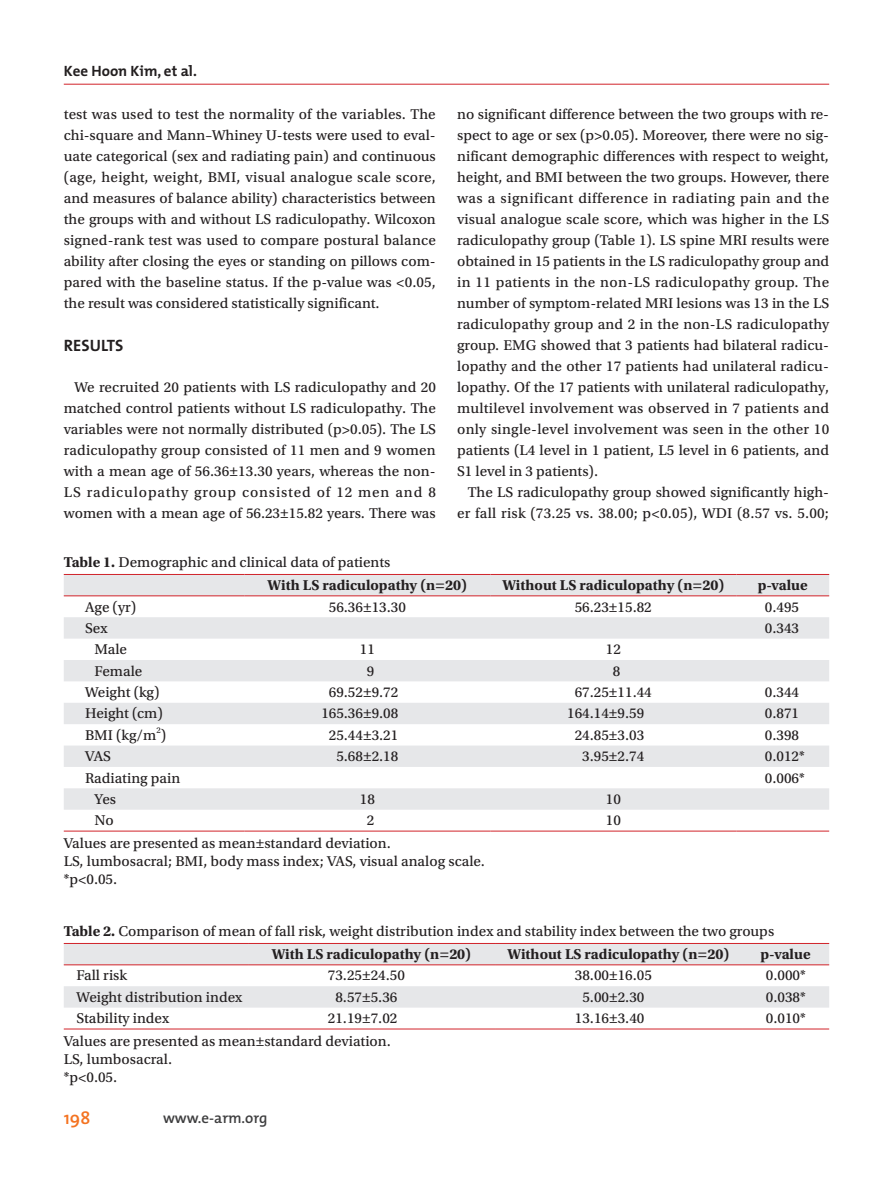
<style>
.page{position:relative;width:893px;height:1191px;background:#fff}
.page>*{position:absolute;margin:0;border:0;box-sizing:border-box;transform-origin:0 0}
.t1{font:600 18px "The Mix";color:#f47321}
.서론{font:700 16.5px "The Mix";color:#231f20}
.바탕글{font:15px/21px "Utopia Std Capt";color:#231f20;text-align:justify}
.표{font:15px "Utopia Std Capt";color:#231f20}
.표1라인{font:700 15px "Utopia Std";color:#231f20}
.t2{font:700 15px "The Mix";color:#231f20}
.t3{font:600 15px "The Mix";color:#3e3e3f}
.표-2{font:8.7px "Utopia Std Capt";color:#231f20}
.s1{font-family:"Utopia Std";font-weight:700}
</style>
<div class="page">
<hr style="left:64px;top:84px;width:765px;height:1px;background:#d1232a">
<svg style="left:64px;top:575px;width:765px;height:234px;fill:#e6e7e9"></svg>
<hr style="left:64px;top:574px;width:180px;height:1px;background:#d1232a">
<hr style="left:244px;top:574px;width:246px;height:1px;background:#d1232a">
<hr style="left:490px;top:574px;width:246px;height:1px;background:#d1232a">
<hr style="left:736px;top:574px;width:93px;height:1px;background:#d1232a">
<hr style="left:64px;top:595px;width:180px;height:1px;background:#d1232a">
<hr style="left:244px;top:595px;width:246px;height:1px;background:#d1232a">
<hr style="left:490px;top:595px;width:246px;height:1px;background:#d1232a">
<hr style="left:736px;top:595px;width:93px;height:1px;background:#d1232a">
<hr style="left:64px;top:830px;width:180px;height:1px;background:#d1232a">
<hr style="left:244px;top:830px;width:246px;height:1px;background:#d1232a">
<hr style="left:490px;top:830px;width:246px;height:1px;background:#d1232a">
<hr style="left:736px;top:830px;width:93px;height:1px;background:#d1232a">
<svg style="left:64px;top:944px;width:765px;height:63px;fill:#e6e7e9"></svg>
<hr style="left:64px;top:943px;width:184px;height:1px;background:#d1232a">
<hr style="left:248px;top:943px;width:247px;height:1px;background:#d1232a">
<hr style="left:495px;top:943px;width:247px;height:1px;background:#d1232a">
<hr style="left:742px;top:943px;width:87px;height:1px;background:#d1232a">
<hr style="left:64px;top:964px;width:184px;height:1px;background:#d1232a">
<hr style="left:248px;top:964px;width:247px;height:1px;background:#d1232a">
<hr style="left:495px;top:964px;width:247px;height:1px;background:#d1232a">
<hr style="left:742px;top:964px;width:87px;height:1px;background:#d1232a">
<hr style="left:64px;top:1028px;width:184px;height:1px;background:#d1232a">
<hr style="left:248px;top:1028px;width:247px;height:1px;background:#d1232a">
<hr style="left:495px;top:1028px;width:247px;height:1px;background:#d1232a">
<hr style="left:742px;top:1028px;width:87px;height:1px;background:#d1232a">
<p class="t2" style="left:64px;top:59px;width:135px">Kee Hoon Kim, et al.</p>
<p class="바탕글" style="left:64px;top:104px;width:374px">test was used to test the normality of the variables. The chi-square and Mann–Whiney U-tests were used to eval&shy;uate categorical (sex and radiating pain) and continuous (age, height, weight, BMI, visual analogue scale score, and measures of balance ability) characteristics between the groups with and without LS radiculopathy. Wilcoxon signed-rank test was used to compare postural balance ability after closing the eyes or standing on pillows com&shy;pared with the baseline status. If the p-value was &lt;0.05, the result was considered statistically significant.</p>
<p class="서론" style="left:64px;top:332px;width:61px">RESULTS</p>
<p class="바탕글" style="left:64px;top:377px;width:374px;text-indent:11px">We recruited 20 patients with LS radiculopathy and 20 matched control patients without LS radiculopathy. The variables were not normally distributed (p&gt;0.05). The LS radiculopathy group consisted of 11 men and 9 women with a mean age of 56.36±13.30 years, whereas the non-LS radiculopathy group consisted of 12 men and 8 women with a mean age of 56.23±15.82 years. There was</p>
<p class="바탕글" style="left:457px;top:104px;width:374px">no significant difference between the two groups with re&shy;spect to age or sex (p&gt;0.05). Moreover, there were no sig&shy;nificant demographic differences with respect to weight, height, and BMI between the two groups. However, there was a significant difference in radiating pain and the visual analogue scale score, which was higher in the LS radiculopathy group (Table 1). LS spine MRI results were obtained in 15 patients in the LS radiculopathy group and in 11 patients in the non-LS radiculopathy group. The number of symptom-related MRI lesions was 13 in the LS radiculopathy group and 2 in the non-LS radiculopathy group. EMG showed that 3 patients had bilateral radicu&shy;lopathy and the other 17 patients had unilateral radicu&shy;lopathy. Of the 17 patients with unilateral radiculopathy, multilevel involvement was observed in 7 patients and only single-level involvement was seen in the other 10 patients (L4 level in 1 patient, L5 level in 6 patients, and S1 level in 3 patients).</p>
<p class="바탕글" style="left:457px;top:482px;width:374px;text-align:right">The LS radiculopathy group showed significantly high&shy;er fall risk (73.25 vs. 38.00; p&lt;0.05), WDI (8.57 vs. 5.00;</p>
<p class="표" style="left:64px;top:554px;width:328px"><span class="s1">Table 1.</span> Demographic and clinical data of patients</p>
<p class="표1라인" style="left:268px;top:576px;width:201px">With LS radiculopathy (n=20)</p>
<p class="표1라인" style="left:502px;top:576px;width:224px">Without LS radiculopathy (n=20)</p>
<p class="표1라인" style="left:758px;top:576px;width:52px">p-value</p>
<p class="표" style="left:85px;top:598px;width:53px">Age (yr)</p>
<p class="표" style="left:329px;top:598px;width:79px">56.36±13.30</p>
<p class="표" style="left:575px;top:598px;width:79px">56.23±15.82</p>
<p class="표" style="left:765px;top:598px;width:36px">0.495</p>
<p class="표" style="left:85px;top:620px;width:24px">Sex</p>
<p class="표" style="left:765px;top:620px;width:36px">0.343</p>
<p class="표" style="left:95px;top:641px;width:34px">Male</p>
<p class="표" style="left:360px;top:641px;width:17px">11</p>
<p class="표" style="left:606px;top:641px;width:17px">12</p>
<p class="표" style="left:95px;top:662px;width:49px">Female</p>
<p class="표" style="left:367px;top:662px;width:9px">9</p>
<p class="표" style="left:613px;top:662px;width:9px">8</p>
<p class="표" style="left:85px;top:684px;width:76px">Weight (kg)</p>
<p class="표" style="left:329px;top:684px;width:71px">69.52±9.72</p>
<p class="표" style="left:575px;top:684px;width:79px">67.25±11.44</p>
<p class="표" style="left:765px;top:684px;width:36px">0.344</p>
<p class="표" style="left:85px;top:705px;width:79px">Height (cm)</p>
<p class="표" style="left:321px;top:705px;width:79px">165.36±9.08</p>
<p class="표" style="left:567px;top:705px;width:79px">164.14±9.59</p>
<p class="표" style="left:765px;top:705px;width:36px">0.871</p>
<p class="표" style="left:85px;top:727px;width:83px">BMI (kg/m )</p>
<p class="표-2" style="left:156px;top:725px;width:6px">2</p>
<p class="표" style="left:329px;top:727px;width:71px">25.44±3.21</p>
<p class="표" style="left:575px;top:727px;width:71px">24.85±3.03</p>
<p class="표" style="left:765px;top:727px;width:36px">0.398</p>
<p class="표" style="left:85px;top:748px;width:27px">VAS</p>
<p class="표" style="left:336px;top:748px;width:63px">5.68±2.18</p>
<p class="표" style="left:582px;top:748px;width:63px">3.95±2.74</p>
<p class="표" style="left:765px;top:748px;width:41px">0.012*</p>
<p class="표" style="left:85px;top:769px;width:97px">Radiating pain</p>
<p class="표" style="left:765px;top:769px;width:41px">0.006*</p>
<p class="표" style="left:95px;top:791px;width:23px">Yes</p>
<p class="표" style="left:360px;top:791px;width:17px">18</p>
<p class="표" style="left:606px;top:791px;width:17px">10</p>
<p class="표" style="left:95px;top:812px;width:21px">No</p>
<p class="표" style="left:367px;top:812px;width:9px">2</p>
<p class="표" style="left:606px;top:812px;width:17px">10</p>
<p class="표" style="left:64px;top:835px;width:329px">Values are presented as mean±standard deviation.</p>
<p class="표" style="left:64px;top:853px;width:423px">LS, lumbosacral; BMI, body mass index; VAS, visual analog scale.</p>
<p class="표" style="left:64px;top:871px;width:55px">*p&lt;0.05.</p>
<p class="표" style="left:64px;top:923px;width:712px"><span class="s1">Table 2.</span> Comparison of mean of fall risk, weight distribution index and stability index between the two groups</p>
<p class="표1라인" style="left:272px;top:945px;width:201px">With LS radiculopathy (n=20)</p>
<p class="표1라인" style="left:507px;top:945px;width:224px">Without LS radiculopathy (n=20)</p>
<p class="표1라인" style="left:760px;top:945px;width:52px">p-value</p>
<p class="표" style="left:77px;top:967px;width:52px">Fall risk</p>
<p class="표" style="left:328px;top:967px;width:79px">73.25±24.50</p>
<p class="표" style="left:575px;top:967px;width:79px">38.00±16.05</p>
<p class="표" style="left:766px;top:967px;width:41px">0.000*</p>
<p class="표" style="left:77px;top:988px;width:167px">Weight distribution index</p>
<p class="표" style="left:335px;top:988px;width:63px">8.57±5.36</p>
<p class="표" style="left:582px;top:988px;width:63px">5.00±2.30</p>
<p class="표" style="left:766px;top:988px;width:41px">0.038*</p>
<p class="표" style="left:77px;top:1010px;width:94px">Stability index</p>
<p class="표" style="left:328px;top:1010px;width:71px">21.19±7.02</p>
<p class="표" style="left:575px;top:1010px;width:71px">13.16±3.40</p>
<p class="표" style="left:766px;top:1010px;width:41px">0.010*</p>
<p class="표" style="left:64px;top:1033px;width:329px">Values are presented as mean±standard deviation.</p>
<p class="표" style="left:64px;top:1051px;width:110px">LS, lumbosacral.</p>
<p class="표" style="left:64px;top:1069px;width:55px">*p&lt;0.05.</p>
<p class="t1" style="left:64px;top:1102px;width:28px">198</p>
<p class="t3" style="left:163px;top:1105px;width:106px">www.e-arm.org</p>
</div>
